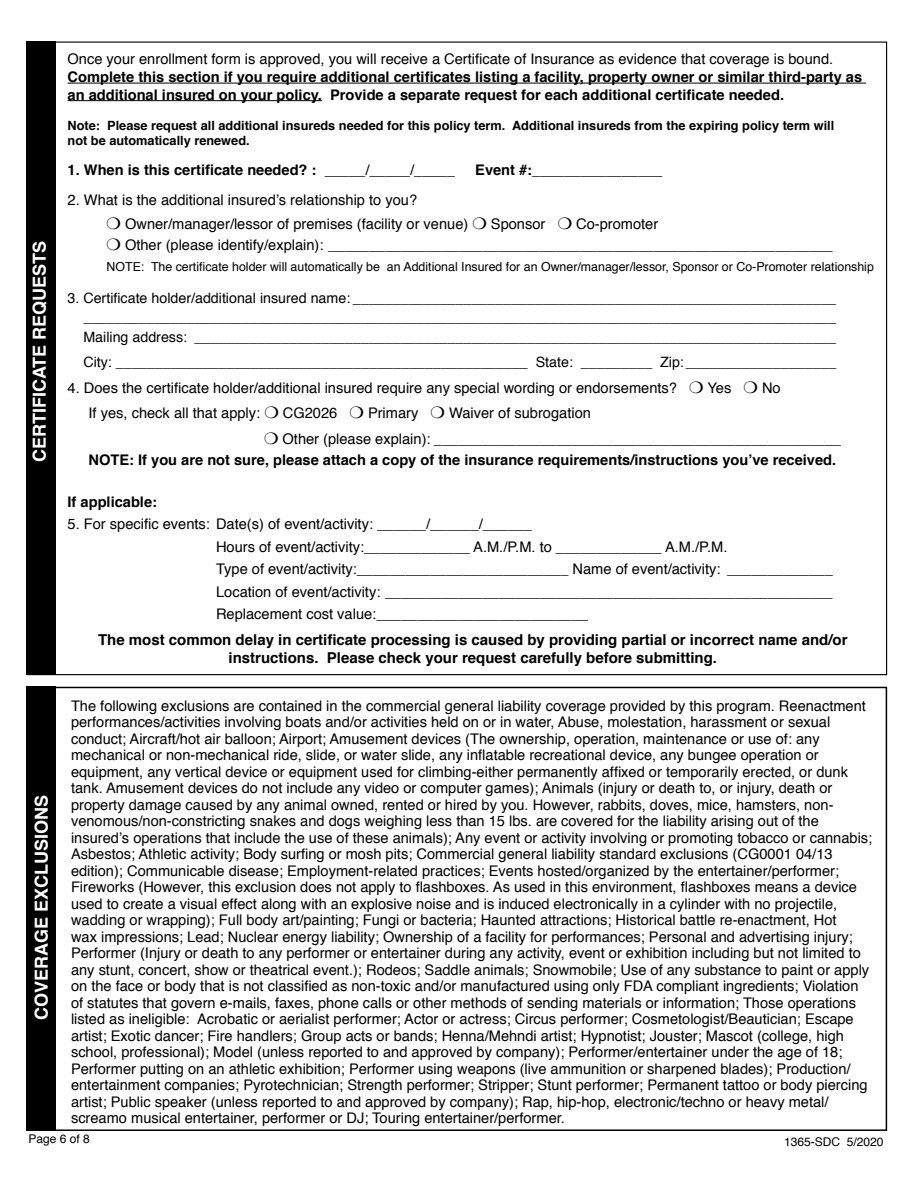
<style>
.page{position:relative;width:918px;height:1188px;background:#fff}
.page>*{position:absolute;margin:0;border:0;box-sizing:border-box;transform-origin:0 0}
.t1{font:700 18px "Helvetica";color:#fff}
.t2{font:700 15px/18px "Helvetica";color:#000;text-align:center}
.t3{font:14.7px/16.5px "Helvetica";color:#000}
.t4{font:700 14.7px/17.5px "Helvetica";color:#000}
.t5{font:14.25px/19.5px "Helvetica";color:#000;text-align:justify}
.t6{font:700 12.75px/15px "Helvetica";color:#000}
.t7{font:12.3px "Helvetica";color:#000}
.t8{font:12px "Helvetica";color:#000}
.s1{font-weight:400}
.s2{font-weight:700}
</style>
<div class="page">
<div style="left:26px;top:687px;width:30px;height:444px;background:#000"></div>
<div style="left:27px;top:687px;width:860px;height:444px;border:2px solid #000"></div>
<div style="left:26px;top:42px;width:30px;height:633px;background:#000"></div>
<hr style="left:68px;top:83px;width:798px;height:1px;background:#000">
<hr style="left:68px;top:100px;width:254px;height:1px;background:#000">
<p class="t1" style="left:25px;top:462px;width:223px;rotate:-90deg">CERTIFICATE REQUESTS</p>
<p class="t1" style="left:27px;top:1020px;width:227px;rotate:-90deg">COVERAGE EXCLUSIONS</p>
<p class="t3" style="left:68px;top:51px;width:767px">Once your enrollment form is approved, you will receive a Certificate of Insurance as evidence that coverage is bound.</p>
<p class="t4" style="left:68px;top:68px;width:796px">Complete this section if you require additional certificates listing a facility, property owner or similar third-party as an additional insured on your policy. Provide a separate request for each additional certificate needed.</p>
<p class="t6" style="left:68px;top:118px;width:768px">Note: Please request all additional insureds needed for this policy term. Additional insureds from the expiring policy term will not be automatically renewed.</p>
<p class="t4" style="left:68px;top:161px;width:389px">1. When is this certificate needed? : <span class="s1">_____/_____/_____</span></p>
<p class="t3" style="left:475px;top:162px;width:189px"><span class="s2">Event #:</span>________________</p>
<p class="t3" style="left:125px;top:188px;width:345px;line-height:24px;text-indent:-57px">2. What is the additional insured’s relationship to you?<br>Owner/manager/lessor of premises (facility or venue)</p>
<p class="t3" style="left:125px;top:214px;width:709px;line-height:21px;text-indent:451px">Co-promoter<br>Other (please identify/explain): ______________________________________________________________</p>
<p class="t7" style="left:107px;top:257px;width:769px">NOTE: The certificate holder will automatically be an Additional Insured for an Owner/manager/lessor, Sponsor or Co-Promoter relationship</p>
<p class="t5" style="left:83px;top:288px;width:754px;text-indent:-16px">3. Certificate holder/additional insured name: _____________________________________________________________ _______________________________________________________________________________________________ Mailing address: _________________________________________________________________________________</p>
<p class="t5" style="left:83px;top:353px;width:754px">City: ____________________________________________________ State: _________ Zip:___________________</p>
<p class="t3" style="left:68px;top:380px;width:611px">4. Does the certificate holder/additional insured require any special wording or endorsements?</p>
<p class="t3" style="left:708px;top:380px;width:25px">Yes</p>
<p class="t3" style="left:762px;top:380px;width:20px">No</p>
<p class="t3" style="left:89px;top:405px;width:173px">If yes, check all that apply:</p>
<p class="t3" style="left:283px;top:405px;width:56px">CG2026</p>
<p class="t3" style="left:368px;top:405px;width:52px">Primary</p>
<p class="t3" style="left:491px;top:216px;width:56px">Sponsor</p>
<p class="t3" style="left:283px;top:401px;width:560px;line-height:25.5px;text-indent:167px">Waiver of subrogation<br>Other (please explain): __________________________________________________</p>
<p class="t4" style="left:89px;top:451px;width:749px">NOTE: If you are not sure, please attach a copy of the insurance requirements/instructions you’ve received.</p>
<p class="t4" style="left:68px;top:493px;width:91px">If applicable:</p>
<p class="t3" style="left:216px;top:513px;width:618px;line-height:22.5px;text-indent:-148px">5. For specific events: Date(s) of event/activity: ______/______/______<br>Hours of event/activity:_____________ A.M./P.M. to _____________ A.M./P.M.<br>Type of event/activity:__________________________ Name of event/activity: _____________ Location of event/activity: _______________________________________________________ Replacement cost value:__________________________</p>
<p class="t2" style="left:98px;top:631px;width:751px">The most common delay in certificate processing is caused by providing partial or incorrect name and/or instructions. Please check your request carefully before submitting.</p>
<p class="t3" style="left:71px;top:698px;width:803px">The following exclusions are contained in the commercial general liability coverage provided by this program. Reenactment performances/activities involving boats and/or activities held on or in water, Abuse, molestation, harassment or sexual conduct; Aircraft/hot air balloon; Airport; Amusement devices (The ownership, operation, maintenance or use of: any mechanical or non-mechanical ride, slide, or water slide, any inflatable recreational device, any bungee operation or equipment, any vertical device or equipment used for climbing-either permanently affixed or temporarily erected, or dunk tank. Amusement devices do not include any video or computer games); Animals (injury or death to, or injury, death or property damage caused by any animal owned, rented or hired by you. However, rabbits, doves, mice, hamsters, non&shy;venomous/non-constricting snakes and dogs weighing less than 15 lbs. are covered for the liability arising out of the insured’s operations that include the use of these animals); Any event or activity involving or promoting tobacco or cannabis; Asbestos; Athletic activity; Body surfing or mosh pits; Commercial general liability standard exclusions (CG0001 04/13 edition); Communicable disease; Employment-related practices; Events hosted/organized by the entertainer/performer; Fireworks (However, this exclusion does not apply to flashboxes. As used in this environment, flashboxes means a device used to create a visual effect along with an explosive noise and is induced electronically in a cylinder with no projectile, wadding or wrapping); Full body art/painting; Fungi or bacteria; Haunted attractions; Historical battle re-enactment, Hot<br>wax impressions; Lead; Nuclear energy liability; Ownership of a facility for performances; Personal and advertising injury; Performer (Injury or death to any performer or entertainer during any activity, event or exhibition including but not limited to any stunt, concert, show or theatrical event.); Rodeos; Saddle animals; Snowmobile; Use of any substance to paint or apply on the face or body that is not classified as non-toxic and/or manufactured using only FDA compliant ingredients; Violation of statutes that govern e-mails, faxes, phone calls or other methods of sending materials or information; Those operations listed as ineligible: Acrobatic or aerialist performer; Actor or actress; Circus performer; Cosmetologist/Beautician; Escape artist; Exotic dancer; Fire handlers; Group acts or bands; Henna/Mehndi artist; Hypnotist; Jouster; Mascot (college, high school, professional); Model (unless reported to and approved by company); Performer/entertainer under the age of 18; Performer putting on an athletic exhibition; Performer using weapons (live ammunition or sharpened blades); Production/ entertainment companies; Pyrotechnician; Strength performer; Stripper; Stunt performer; Permanent tattoo or body piercing artist; Public speaker (unless reported to and approved by company); Rap, hip-hop, electronic/techno or heavy metal/ screamo musical entertainer, performer or DJ; Touring entertainer/performer.</p>
<p class="t8" style="left:28px;top:1130px;width:63px">Page 6 of 8</p>
<p class="t8" style="left:784px;top:1132px;width:101px">1365-SDC 5/2020</p>
</div>
